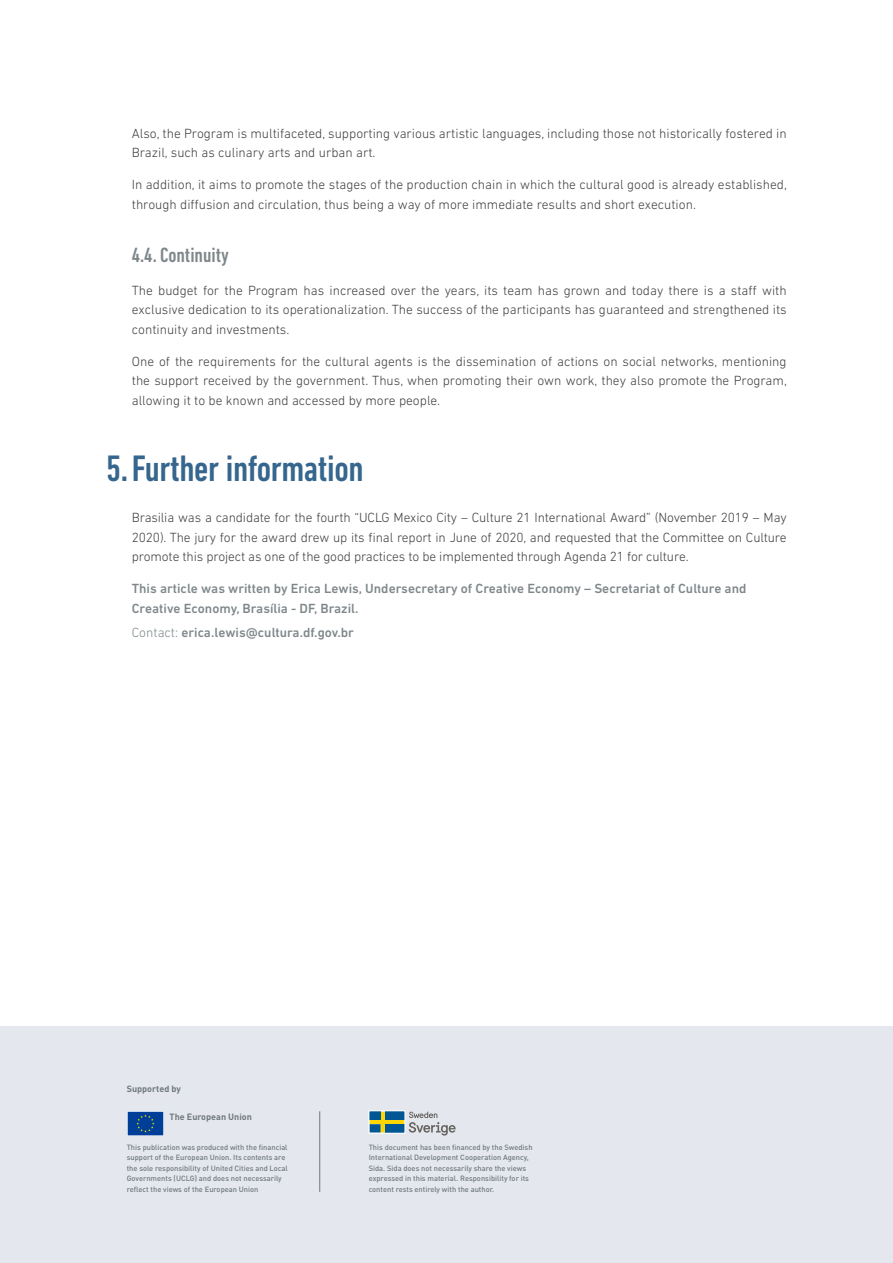
<style>
.page{position:relative;width:893px;height:1263px;background:#fff}
.page>*{position:absolute;margin:0;border:0;box-sizing:border-box;transform-origin:0 0}
.t1{font:500 condensed 37.5px "DIN Next LT Pro";letter-spacing:-.01em;color:#36668d}
.t2{font:500 condensed 21px "DIN Next LT Pro";color:#7f878b}
.t3{font:300 13.5px/19.5px "DIN Next LT Pro";color:#3e3d40;text-align:justify}
.t4{font:500 13.5px/19.5px "DIN Next LT Pro";color:#7f878b}
.t5{font:700 9px "DIN Pro";color:#70787d}
.t6{font:500 7.5px/10.5px "DIN Pro";color:#70787d}
.s1{font-weight:300}
</style>
<div class="page">
<div style="left:0;top:1027px;width:893px;height:236px;background:#e4e8ee"></div>
<img style="left:128px;top:1111px;width:36px;height:25px">
<svg style="left:369px;top:1112px;width:87px;height:23px"></svg>
<div style="left:369px;top:1110px;width:36px;height:23px;border:1px solid #fff"></div>
<hr style="left:319px;top:1111px;width:1px;height:81px;background:#70787d">
<p class="t3" style="left:132px;top:123px;width:656px">Also, the Program is multifaceted, supporting various artistic languages, including those not historically fostered in<br>Brazil, such as culinary arts and urban art.</p>
<p class="t3" style="left:132px;top:175px;width:657px">In addition, it aims to promote the stages of the production chain in which the cultural good is already established, through diffusion and circulation, thus being a way of more immediate results and short execution.</p>
<h2 class="t2" style="left:132px;top:244px;width:99px">4.4. Continuity</h2>
<p class="t3" style="left:132px;top:280px;width:656px">The budget for the Program has increased over the years, its team has grown and today there is a staff with exclusive dedication to its operationalization. The success of the participants has guaranteed and strengthened its continuity and investments.</p>
<p class="t3" style="left:132px;top:351px;width:657px">One of the requirements for the cultural agents is the dissemination of actions on social networks, mentioning the support received by the government. Thus, when promoting their own work, they also promote the Program, allowing it to be known and accessed by more people.</p>
<h1 class="t1" style="left:106px;top:447px;width:259px">5.Further information</h1>
<p class="t3" style="left:132px;top:508px;width:656px">Brasilia was a candidate for the fourth “UCLG Mexico City – Culture 21 International Award” (November 2019 – May 2020). The jury for the award drew up its final report in June of 2020, and requested that the Committee on Culture promote this project as one of the good practices to be implemented through Agenda 21 for culture.</p>
<p class="t4" style="left:132px;top:579px;width:616px">This article was written by Erica Lewis, Undersecretary of Creative Economy – Secretariat of Culture and<br>Creative Economy, Brasília - DF, Brazil.</p>
<p class="t4" style="left:132px;top:622px;width:224px"><span class="s1">Contact:</span> erica.lewis@cultura.df.gov.br</p>
<p class="t5" style="left:127px;top:1082px;width:56px">Supported by</p>
<p class="t5" style="left:170px;top:1111px;width:84px">The European Union</p>
<p class="t6" style="left:127px;top:1141px;width:163px">This publication was produced with the financial support of the European Union. Its contents are the sole responsibility of United Cities and Local Governments (UCLG) and does not necessarily reflect the views of the European Union</p>
<p class="t6" style="left:369px;top:1141px;width:165px">This document has been financed by the Swedish International Development Cooperation Agency, Sida. Sida does not necessarily share the views expressed in this material. Responsibility for its content rests entirely with the author.</p>
</div>
